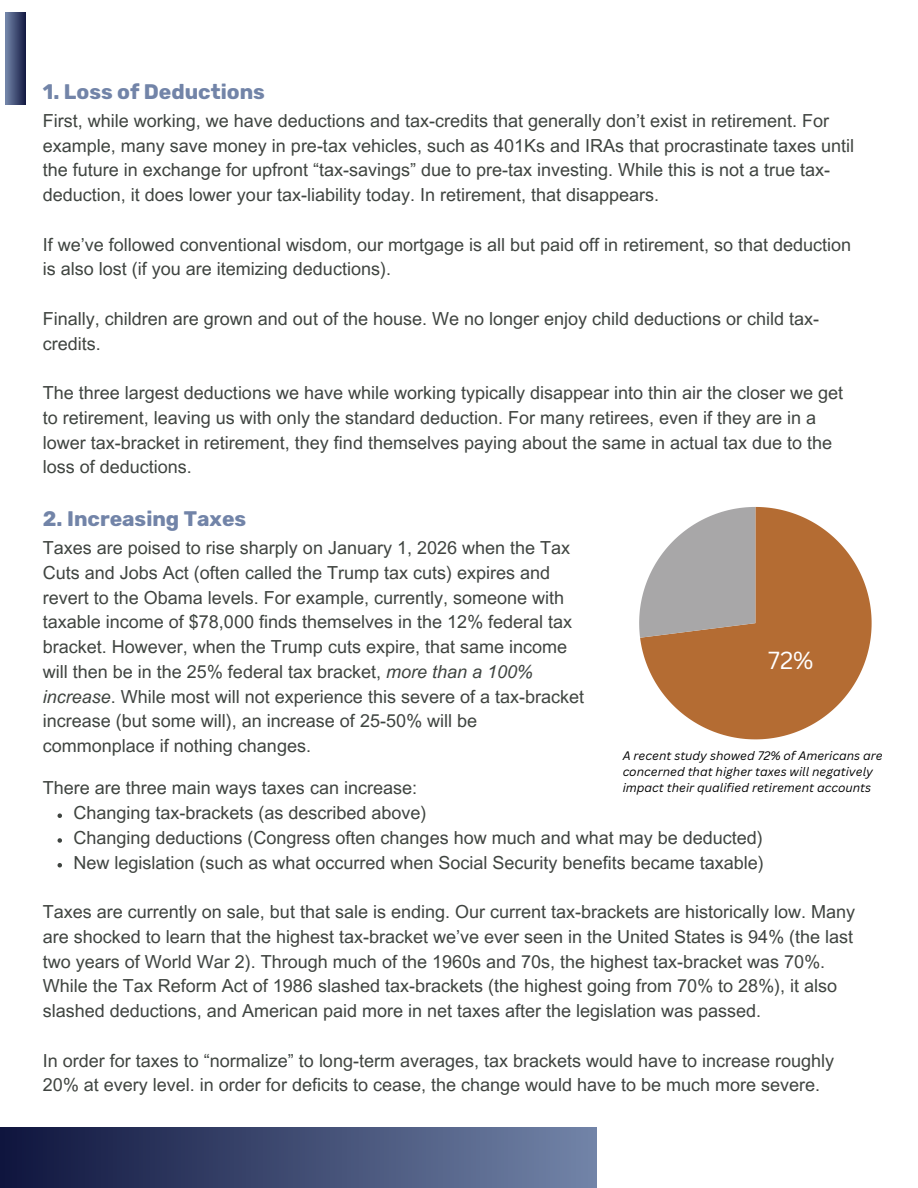
<style>
.page{position:relative;width:918px;height:1188px;background:#fff}
.page>*{position:absolute;margin:0;border:0;box-sizing:border-box;transform-origin:0 0}
.t1{font:24px "Canva Sans";color:#fff}
.t2{font:700 21px "Rubik";color:#7284a8}
.t3{font:18px/24.8px "Arial MT Pro";color:#3f4440}
.t4{font:italic 12px/16px "Canva Sans";color:#000}
.s1{font-style:italic}
</style>
<div class="page">
<div style="left:6px;top:13px;width:20px;height:91px;background:linear-gradient(to right,#7183a7,#181f48)"></div>
<div style="left:0;top:1127px;width:597px;height:61px;background:linear-gradient(to right,#0f153e,#7284a8)"></div>
<svg style="left:640px;top:507px;width:232px;height:232px;fill:#b46c33"></svg>
<svg style="left:639px;top:507px;width:116px;height:131px"></svg>
<svg style="left:58px;top:813px;width:4px;height:5px"></svg>
<svg style="left:58px;top:838px;width:4px;height:5px"></svg>
<svg style="left:58px;top:863px;width:4px;height:4px"></svg>
<h2 class="t2" style="left:43px;top:79px;width:224px">1. Loss of Deductions</h2>
<h3 class="t3" style="left:43px;top:110px;width:813px">First, while working, we have deductions and tax-credits that generally don’t exist in retirement. For example, many save money in pre-tax vehicles, such as 401Ks and IRAs that procrastinate taxes until the future in exchange for upfront “tax-savings” due to pre-tax investing. While this is not a true tax&shy;deduction, it does lower your tax-liability today. In retirement, that disappears.</h3>
<h3 class="t3" style="left:43px;top:234px;width:810px">If we’ve followed conventional wisdom, our mortgage is all but paid off in retirement, so that deduction is also lost (if you are itemizing deductions).</h3>
<h3 class="t3" style="left:43px;top:308px;width:778px">Finally, children are grown and out of the house. We no longer enjoy child deductions or child tax&shy;credits.</h3>
<h3 class="t3" style="left:43px;top:383px;width:802px">The three largest deductions we have while working typically disappear into thin air the closer we get to retirement, leaving us with only the standard deduction. For many retirees, even if they are in a lower tax-bracket in retirement, they find themselves paying about the same in actual tax due to the loss of deductions.</h3>
<h2 class="t2" style="left:43px;top:507px;width:205px">2. Increasing Taxes</h2>
<h1 class="t3" style="left:43px;top:538px;width:543px">Taxes are poised to rise sharply on January 1, 2026 when the Tax Cuts and Jobs Act (often called the Trump tax cuts) expires and revert to the Obama levels. For example, currently, someone with taxable income of $78,000 finds themselves in the 12% federal tax bracket. However, when the Trump cuts expire, that same income will then be in the 25% federal tax bracket, <span class="s1">more than a 100% increase</span>. While most will not experience this severe of a tax-bracket increase (but some will), an increase of 25-50% will be commonplace if nothing changes.</h1>
<h3 class="t1" style="left:768px;top:643px;width:47px">72%</h3>
<h3 class="t4" style="left:623px;top:748px;width:262px">A recent study showed 72% of Americans are concerned that higher taxes will negatively impact their qualified retirement accounts</h3>
<p class="t3" style="left:43px;top:778px;width:376px">There are three main ways taxes can increase:</p>
<h3 class="t3" style="left:73px;top:803px;width:355px">Changing tax-brackets (as described above)</h3>
<p class="t3" style="left:73px;top:827px;width:691px">Changing deductions (Congress often changes how much and what may be deducted)</p>
<p class="t3" style="left:73px;top:852px;width:692px">New legislation (such as what occurred when Social Security benefits became taxable)</p>
<p class="t3" style="left:43px;top:902px;width:814px">Taxes are currently on sale, but that sale is ending. Our current tax-brackets are historically low. Many are shocked to learn that the highest tax-bracket we’ve ever seen in the United States is 94% (the last two years of World War 2). Through much of the 1960s and 70s, the highest tax-bracket was 70%.<br>While the Tax Reform Act of 1986 slashed tax-brackets (the highest going from 70% to 28%), it also slashed deductions, and American paid more in net taxes after the legislation was passed.</p>
<h3 class="t3" style="left:43px;top:1050px;width:793px">In order for taxes to “normalize” to long-term averages, tax brackets would have to increase roughly<br>20% at every level. in order for deficits to cease, the change would have to be much more severe.</h3>
</div>
